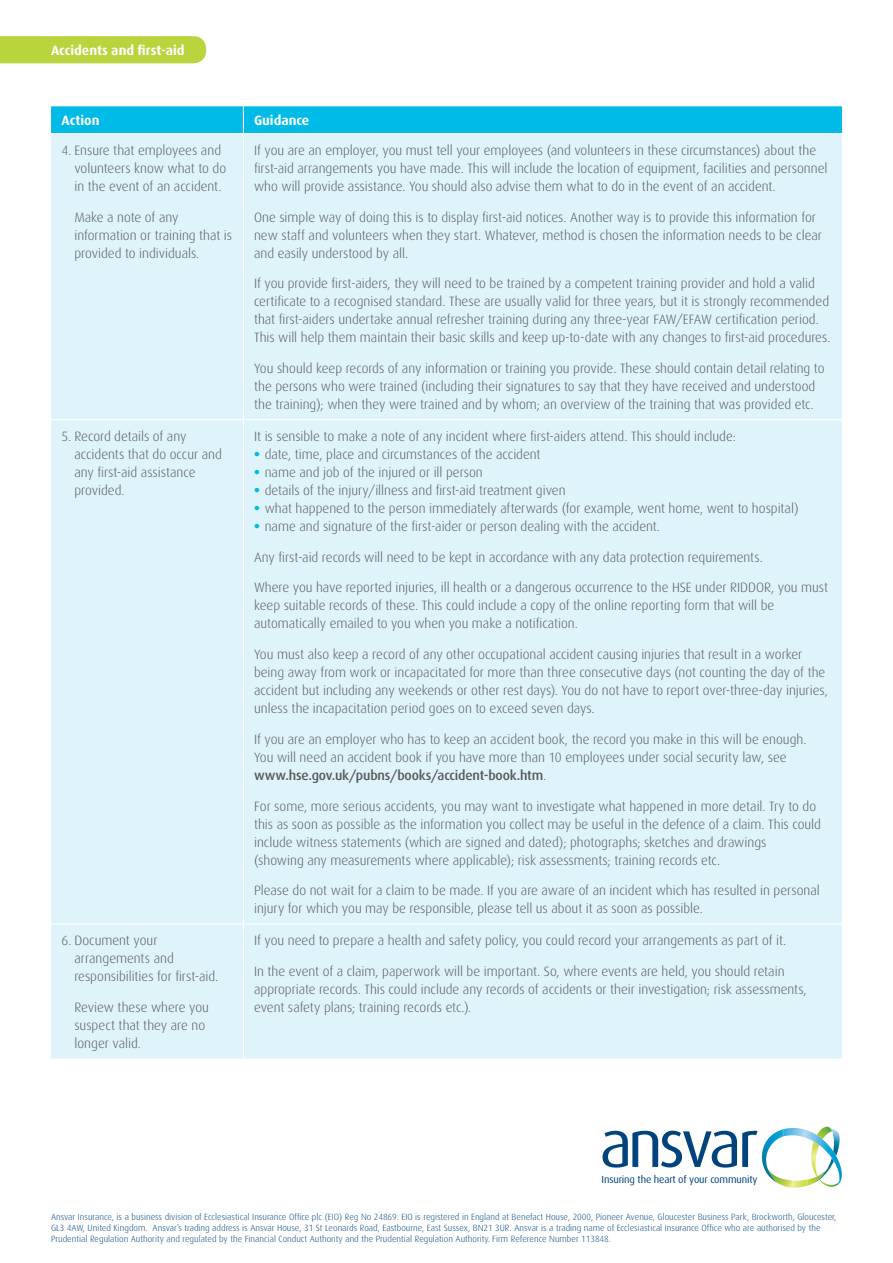
<style>
.page{position:relative;width:893px;height:1263px;background:#fff}
.page>*{position:absolute;margin:0;border:0;box-sizing:border-box;transform-origin:0 0}
.Table_-_Body{font:300 13.5px/18px "Dax";color:#57585a}
.Table___Body_Before{font:300 13.5px "Dax";letter-spacing:-.005em;color:#57585a}
.Table___Header{font:700 13.5px "Dax";color:#fff}
.t1{font:10.35px "Dax";letter-spacing:-.015em;color:#01437c}
.t2{font:300 9px/10.8px "Dax";color:#01437c}
.s1{font-weight:800;color:#00bbe8}
.s2{font-weight:500}
</style>
<div class="page">
<div style="left:0;top:36px;width:206px;height:27px;background:#b8d53e"></div>
<svg style="left:602px;top:1127px;width:240px;height:61px"></svg>
<img style="left:761px;top:1129px;width:23px;height:53px">
<div style="left:51px;top:134px;width:791px;height:924px;background:#def3fa"></div>
<div style="left:51px;top:106px;width:791px;height:27px;background:#00bbe8"></div>
<hr style="left:243px;top:134px;width:1px;height:285px;background:#fff">
<hr style="left:51px;top:419px;width:192px;height:1px;background:#fff">
<hr style="left:243px;top:419px;width:599px;height:1px;background:#fff">
<hr style="left:243px;top:420px;width:1px;height:503px;background:#fff">
<hr style="left:51px;top:923px;width:192px;height:1px;background:#fff">
<hr style="left:243px;top:923px;width:599px;height:1px;background:#fff">
<hr style="left:243px;top:924px;width:1px;height:134px;background:#fff">
<p class="Table___Header" style="left:51px;top:43px;width:135px">Accidents and first-aid</p>
<p class="Table___Header" style="left:62px;top:113px;width:39px">Action</p>
<p class="Table___Header" style="left:254px;top:113px;width:57px">Guidance</p>
<p class="Table_-_Body" style="left:74px;top:141px;width:153px;text-indent:-13px">4. Ensure that employees and volunteers know what to do in the event of an accident.</p>
<p class="Table_-_Body" style="left:74px;top:208px;width:159px">Make a note of any information or training that is provided to individuals.</p>
<p class="Table_-_Body" style="left:254px;top:141px;width:575px">If you are an employer, you must tell your employees (and volunteers in these circumstances) about the first-aid arrangements you have made. This will include the location of equipment, facilities and personnel who will provide assistance. You should also advise them what to do in the event of an accident.</p>
<p class="Table_-_Body" style="left:254px;top:208px;width:569px">One simple way of doing this is to display first-aid notices. Another way is to provide this information for new staff and volunteers when they start. Whatever, method is chosen the information needs to be clear and easily understood by all.</p>
<p class="Table_-_Body" style="left:254px;top:275px;width:578px">If you provide first-aiders, they will need to be trained by a competent training provider and hold a valid certificate to a recognised standard. These are usually valid for three years, but it is strongly recommended that first-aiders undertake annual refresher training during any three-year FAW/EFAW certification period.<br>This will help them maintain their basic skills and keep up-to-date with any changes to first-aid procedures.</p>
<p class="Table_-_Body" style="left:254px;top:360px;width:572px">You should keep records of any information or training you provide. These should contain detail relating to the persons who were trained (including their signatures to say that they have received and understood the training); when they were trained and by whom; an overview of the training that was provided etc.</p>
<p class="Table_-_Body" style="left:74px;top:427px;width:149px;text-indent:-13px">5. Record details of any accidents that do occur and any first-aid assistance provided.</p>
<p class="Table___Body_Before" style="left:254px;top:429px;width:483px">It is sensible to make a note of any incident where first-aiders attend. This should include:</p>
<p class="Table_-_Body" style="left:254px;top:445px;width:288px"><span class="s1">•</span> date, time, place and circumstances of the accident</p>
<p class="Table_-_Body" style="left:254px;top:463px;width:230px"><span class="s1">•</span> name and job of the injured or ill person</p>
<p class="Table_-_Body" style="left:254px;top:481px;width:313px"><span class="s1">•</span> details of the injury/illness and first-aid treatment given</p>
<p class="Table_-_Body" style="left:254px;top:499px;width:546px"><span class="s1">•</span> what happened to the person immediately afterwards (for example, went home, went to hospital)</p>
<p class="Table_-_Body" style="left:254px;top:517px;width:407px"><span class="s1">•</span> name and signature of the first-aider or person dealing with the accident.</p>
<p class="Table_-_Body" style="left:254px;top:548px;width:510px">Any first-aid records will need to be kept in accordance with any data protection requirements.</p>
<p class="Table_-_Body" style="left:254px;top:579px;width:576px">Where you have reported injuries, ill health or a dangerous occurrence to the HSE under RIDDOR, you must keep suitable records of these. This could include a copy of the online reporting form that will be automatically emailed to you when you make a notification.</p>
<p class="Table_-_Body" style="left:254px;top:646px;width:575px">You must also keep a record of any other occupational accident causing injuries that result in a worker being away from work or incapacitated for more than three consecutive days (not counting the day of the accident but including any weekends or other rest days). You do not have to report over-three-day injuries, unless the incapacitation period goes on to exceed seven days.</p>
<p class="Table_-_Body" style="left:254px;top:730px;width:554px">If you are an employer who has to keep an accident book, the record you make in this will be enough.<br>You will need an accident book if you have more than 10 employees under social security law, see <span class="s2">www.hse.gov.uk/pubns/books/accident-book.htm</span>.</p>
<p class="Table_-_Body" style="left:254px;top:797px;width:568px">For some, more serious accidents, you may want to investigate what happened in more detail. Try to do this as soon as possible as the information you collect may be useful in the defence of a claim. This could include witness statements (which are signed and dated); photographs; sketches and drawings<br>(showing any measurements where applicable); risk assessments; training records etc.</p>
<p class="Table_-_Body" style="left:254px;top:882px;width:567px">Please do not wait for a claim to be made. If you are aware of an incident which has resulted in personal injury for which you may be responsible, please tell us about it as soon as possible.</p>
<p class="Table_-_Body" style="left:74px;top:932px;width:145px;text-indent:-13px">6. Document your arrangements and responsibilities for first-aid.</p>
<p class="Table_-_Body" style="left:74px;top:998px;width:136px">Review these where you suspect that they are no longer valid.</p>
<p class="Table_-_Body" style="left:254px;top:932px;width:534px">If you need to prepare a health and safety policy, you could record your arrangements as part of it.</p>
<p class="Table_-_Body" style="left:254px;top:962px;width:554px">In the event of a claim, paperwork will be important. So, where events are held, you should retain appropriate records. This could include any records of accidents or their investigation; risk assessments, event safety plans; training records etc.).</p>
<p class="t1" style="left:602px;top:1173px;width:158px">Insuring the heart of your community</p>
<p class="t2" style="left:51px;top:1212px;width:787px">Ansvar Insurance, is a business division of Ecclesiastical Insurance Office plc (EIO) Reg No 24869. EIO is registered in England at Benefact House, 2000, Pioneer Avenue, Gloucester Business Park, Brockworth, Gloucester,<br>GL3 4AW, United Kingdom. Ansvar’s trading address is Ansvar House, 31 St Leonards Road, Eastbourne, East Sussex, BN21 3UR. Ansvar is a trading name of Ecclesiastical Insurance Office who are authorised by the<br>Prudential Regulation Authority and regulated by the Financial Conduct Authority and the Prudential Regulation Authority. Firm Reference Number 113848.</p>
</div>
